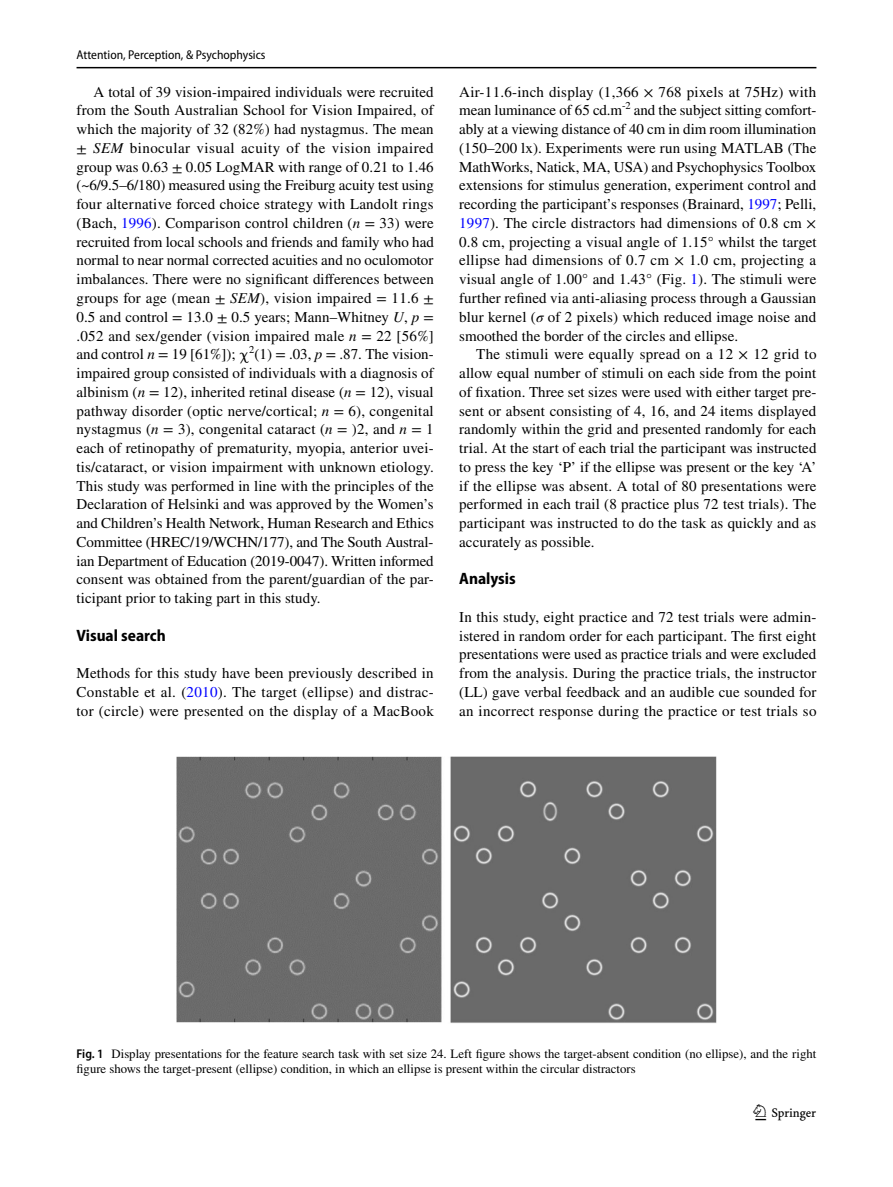
<style>
.page{position:relative;width:893px;height:1187px;background:#fff}
.page>*{position:absolute;margin:0;border:0;box-sizing:border-box;transform-origin:0 0}
.t1{font:22.5px "Springnew Regular 3";color:#000}
.t2{font:700 semi-condensed 16.5px "Myriad Pro";color:#000}
.t3{font:15px/18.8px "STIX";letter-spacing:.01em;color:#000;text-align:justify}
.t4{font:12.75px/15px "STIX";color:#000}
.t5{font:semi-condensed 12.75px "Myriad Pro";color:#000}
.s1{font-style:italic}
.s2{color:#00f}
.s3{font-family:"Code 2000"}
.s4{font-family:"Myriad Pro";font-weight:600;font-stretch:semi-condensed}
</style>
<div class="page">
<hr style="left:77px;top:67px;width:739px;height:1px;background:#000">
<img style="left:176px;top:756px;width:540px;height:267px">
<p class="t5" style="left:77px;top:48px;width:191px">Attention, Perception, &amp; Psychophysics</p>
<p class="t3" style="left:77px;top:83px;width:359px;text-indent:17px">A total of 39 vision-impaired individuals were recruited from the South Australian School for Vision Impaired, of which the majority of 32 (82%) had nystagmus. The mean ± <span class="s1">SEM</span> binocular visual acuity of the vision impaired group was 0.63 ± 0.05 LogMAR with range of 0.21 to 1.46 (~6/9.5–6/180) measured using the Freiburg acuity test using four alternative forced choice strategy with Landolt rings (Bach, <span class="s2">1996</span>). Comparison control children (<span class="s1">n</span> = 33) were recruited from local schools and friends and family who had normal to near normal corrected acuities and no oculomotor imbalances. There were no significant differences between groups for age (mean ± <span class="s1">SEM</span>), vision impaired = 11.6 ± 0.5 and control = 13.0 ± 0.5 years; Mann–Whitney <span class="s1">U</span>, <span class="s1">p</span> = .052 and sex/gender (vision impaired male <span class="s1">n</span> = 22 [56%] and control <span class="s1">n</span> = 19 [61%]); <span class="s3">χ</span><sup>2</sup>(1) = .03, <span class="s1">p</span> = .87. The vision&shy;impaired group consisted of individuals with a diagnosis of albinism (<span class="s1">n</span> = 12), inherited retinal disease (<span class="s1">n</span> = 12), visual pathway disorder (optic nerve/cortical; <span class="s1">n</span> = 6), congenital nystagmus (<span class="s1">n</span> = 3), congenital cataract (<span class="s1">n</span> = )2, and <span class="s1">n</span> = 1 each of retinopathy of prematurity, myopia, anterior uvei&shy;tis/cataract, or vision impairment with unknown etiology.<br>This study was performed in line with the principles of the Declaration of Helsinki and was approved by the Women’s and Children’s Health Network, Human Research and Ethics Committee (HREC/19/WCHN/177), and The South Austral&shy;ian Department of Education (2019-0047). Written informed consent was obtained from the parent/guardian of the par&shy;ticipant prior to taking part in this study.</p>
<p class="t2" style="left:77px;top:626px;width:91px">Visual search</p>
<p class="t3" style="left:77px;top:664px;width:359px">Methods for this study have been previously described in Constable et al. (<span class="s2">2010</span>). The target (ellipse) and distrac&shy;tor (circle) were presented on the display of a MacBook</p>
<p class="t3" style="left:459px;top:83px;width:359px">Air-11.6-inch display (1,366 × 768 pixels at 75Hz) with mean luminance of 65 cd.m<sup>-2</sup> and the subject sitting comfort&shy;ably at a viewing distance of 40 cm in dim room illumination (150–200 lx). Experiments were run using MATLAB (The MathWorks, Natick, MA, USA) and Psychophysics Toolbox extensions for stimulus generation, experiment control and recording the participant’s responses (Brainard, <span class="s2">1997</span>; Pelli, <span class="s2">1997</span>). The circle distractors had dimensions of 0.8 cm × 0.8 cm, projecting a visual angle of 1.15° whilst the target ellipse had dimensions of 0.7 cm × 1.0 cm, projecting a visual angle of 1.00° and 1.43° (Fig. <span class="s2">1</span>). The stimuli were further refined via anti-aliasing process through a Gaussian blur kernel (<span class="s1">σ</span> of 2 pixels) which reduced image noise and smoothed the border of the circles and ellipse.</p>
<p class="t3" style="left:459px;top:346px;width:359px;text-indent:17px">The stimuli were equally spread on a 12 × 12 grid to allow equal number of stimuli on each side from the point of fixation. Three set sizes were used with either target pre&shy;sent or absent consisting of 4, 16, and 24 items displayed randomly within the grid and presented randomly for each trial. At the start of each trial the participant was instructed to press the key ‘P’ if the ellipse was present or the key ‘A’ if the ellipse was absent. A total of 80 presentations were performed in each trail (8 practice plus 72 test trials). The participant was instructed to do the task as quickly and as accurately as possible.</p>
<p class="t2" style="left:459px;top:569px;width:58px">Analysis</p>
<p class="t3" style="left:459px;top:608px;width:359px">In this study, eight practice and 72 test trials were admin&shy;istered in random order for each participant. The first eight presentations were used as practice trials and were excluded from the analysis. During the practice trials, the instructor (LL) gave verbal feedback and an audible cue sounded for an incorrect response during the practice or test trials so</p>
<p class="t4" style="left:77px;top:1047px;width:741px"><span class="s4">Fig. 1</span> Display presentations for the feature search task with set size 24. Left figure shows the target-absent condition (no ellipse), and the right figure shows the target-present (ellipse) condition, in which an ellipse is present within the circular distractors</p>
<h1 class="t1" style="left:755px;top:1104px;width:62px">1 3</h1>
</div>
